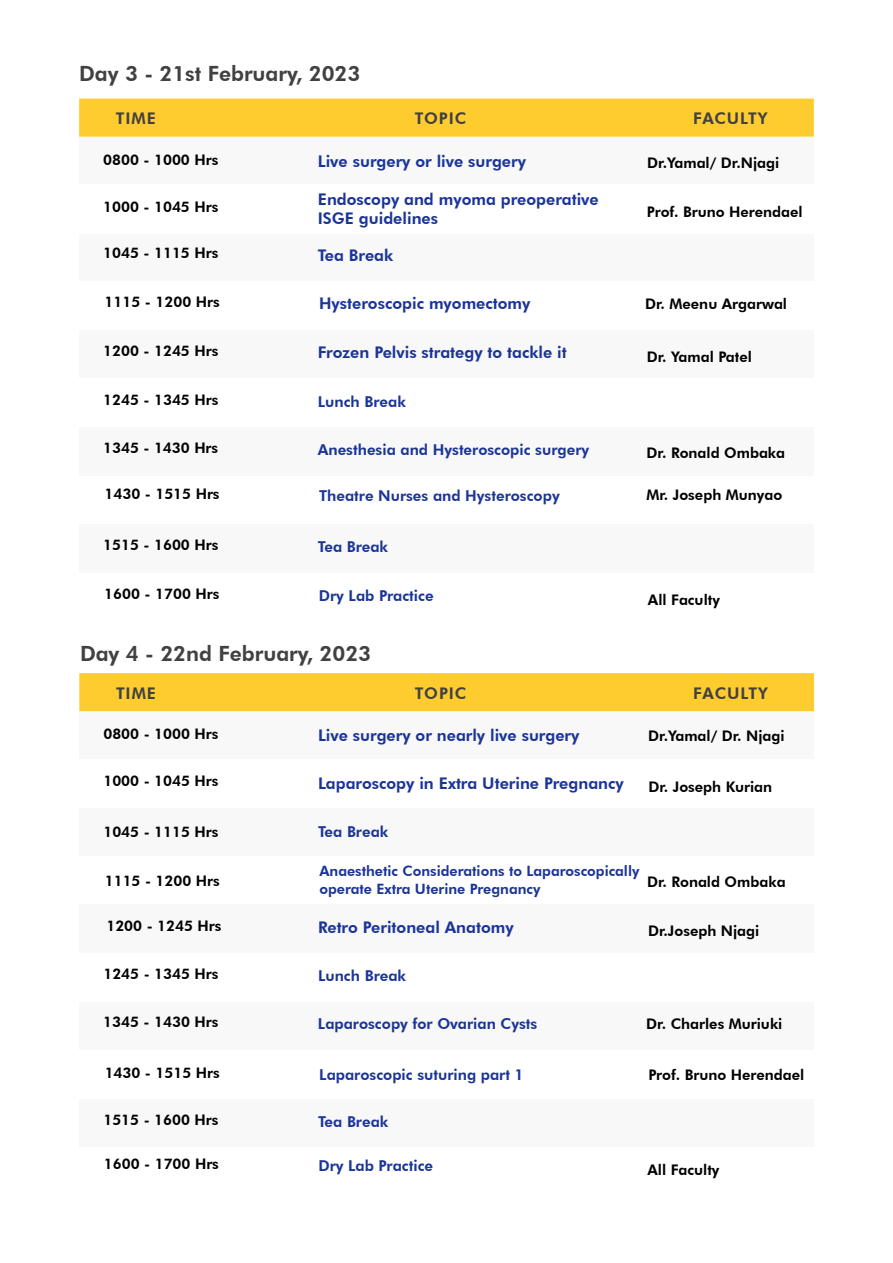
<style>
.page{position:relative;width:893px;height:1263px;background:#fff}
.page>*{position:absolute;margin:0;border:0;box-sizing:border-box;transform-origin:0 0}
.t1{font:800 21px "Futura BT";color:#414042}
.t2{font:800 16.05px/19.4px "Futura BT";color:#1b3597}
.t3{font:800 16.05px "Futura BT";letter-spacing:.055em;color:#414042}
.t4{font:800 15px "Futura BT";color:#1b3597}
.t5{font:800 14.55px "Futura BT";color:#000}
.t6{font:800 14.25px/17.1px "Futura BT";color:#1b3597}
</style>
<div class="page">
<div style="left:79px;top:136px;width:735px;height:48px;background:#f8f8f9"></div>
<div style="left:79px;top:234px;width:735px;height:49px;background:#f8f8f9"></div>
<div style="left:79px;top:282px;width:735px;height:48px;background:#fff"></div>
<div style="left:79px;top:330px;width:735px;height:48px;background:#f8f8f9"></div>
<div style="left:79px;top:427px;width:735px;height:49px;background:#f8f8f9"></div>
<div style="left:79px;top:524px;width:735px;height:49px;background:#f8f8f9"></div>
<div style="left:79px;top:99px;width:735px;height:38px;background:#ffcc2f"></div>
<div style="left:79px;top:710px;width:735px;height:49px;background:#f8f8f9"></div>
<div style="left:79px;top:809px;width:735px;height:48px;background:#f8f8f9"></div>
<div style="left:79px;top:856px;width:735px;height:49px;background:#fff"></div>
<div style="left:79px;top:904px;width:735px;height:49px;background:#f8f8f9"></div>
<div style="left:79px;top:1002px;width:735px;height:48px;background:#f8f8f9"></div>
<div style="left:79px;top:1099px;width:735px;height:48px;background:#f8f8f9"></div>
<div style="left:79px;top:673px;width:735px;height:38px;background:#ffcc2f"></div>
<h1 class="t1" style="left:79px;top:65px;width:283px">Day 3 - 21st February, 2023</h1>
<p class="t3" style="left:116px;top:112px;width:42px">TIME</p>
<p class="t3" style="left:415px;top:112px;width:53px">TOPIC</p>
<p class="t3" style="left:693px;top:112px;width:76px">FACULTY</p>
<p class="t5" style="left:103px;top:154px;width:117px">0800 - 1000 Hrs</p>
<p class="t2" style="left:318px;top:153px;width:210px">Live surgery or live surgery</p>
<p class="t5" style="left:647px;top:157px;width:134px">Dr.Yamal/ Dr.Njagi</p>
<p class="t2" style="left:318px;top:191px;width:282px">Endoscopy and myoma preoperative<br>ISGE guidelines</p>
<p class="t5" style="left:103px;top:201px;width:117px">1000 - 1045 Hrs</p>
<p class="t5" style="left:647px;top:206px;width:157px">Prof. Bruno Herendael</p>
<p class="t5" style="left:103px;top:247px;width:117px">1045 - 1115 Hrs</p>
<p class="t2" style="left:318px;top:246px;width:77px">Tea Break</p>
<p class="t5" style="left:105px;top:296px;width:117px">1115 - 1200 Hrs</p>
<p class="t2" style="left:319px;top:295px;width:213px">Hysteroscopic myomectomy</p>
<p class="t5" style="left:645px;top:298px;width:143px">Dr. Meenu Argarwal</p>
<p class="t5" style="left:103px;top:345px;width:117px">1200 - 1245 Hrs</p>
<p class="t2" style="left:318px;top:344px;width:250px">Frozen Pelvis strategy to tackle it</p>
<p class="t5" style="left:647px;top:351px;width:107px">Dr. Yamal Patel</p>
<p class="t5" style="left:103px;top:393px;width:117px">1245 - 1345 Hrs</p>
<p class="t4" style="left:318px;top:395px;width:89px">Lunch Break</p>
<p class="t5" style="left:103px;top:441px;width:117px">1345 - 1430 Hrs</p>
<p class="t4" style="left:318px;top:443px;width:273px">Anesthesia and Hysteroscopic surgery</p>
<p class="t5" style="left:647px;top:447px;width:140px">Dr. Ronald Ombaka</p>
<p class="t5" style="left:104px;top:488px;width:117px">1430 - 1515 Hrs</p>
<p class="t4" style="left:319px;top:490px;width:242px">Theatre Nurses and Hysteroscopy</p>
<p class="t5" style="left:646px;top:489px;width:137px">Mr. Joseph Munyao</p>
<p class="t5" style="left:103px;top:539px;width:117px">1515 - 1600 Hrs</p>
<p class="t4" style="left:318px;top:541px;width:72px">Tea Break</p>
<p class="t5" style="left:104px;top:588px;width:117px">1600 - 1700 Hrs</p>
<p class="t4" style="left:319px;top:590px;width:116px">Dry Lab Practice</p>
<p class="t5" style="left:648px;top:593px;width:73px">All Faculty</p>
<h1 class="t1" style="left:80px;top:644px;width:293px">Day 4 - 22nd February, 2023</h1>
<p class="t3" style="left:116px;top:686px;width:42px">TIME</p>
<p class="t3" style="left:415px;top:686px;width:53px">TOPIC</p>
<p class="t3" style="left:693px;top:686px;width:76px">FACULTY</p>
<p class="t5" style="left:103px;top:728px;width:117px">0800 - 1000 Hrs</p>
<p class="t2" style="left:318px;top:727px;width:263px">Live surgery or nearly live surgery</p>
<p class="t5" style="left:648px;top:730px;width:138px">Dr.Yamal/ Dr. Njagi</p>
<p class="t5" style="left:103px;top:775px;width:117px">1000 - 1045 Hrs</p>
<p class="t2" style="left:318px;top:774px;width:307px">Laparoscopy in Extra Uterine Pregnancy</p>
<p class="t5" style="left:648px;top:781px;width:125px">Dr. Joseph Kurian</p>
<p class="t5" style="left:103px;top:826px;width:117px">1045 - 1115 Hrs</p>
<p class="t4" style="left:318px;top:825px;width:72px">Tea Break</p>
<p class="t6" style="left:319px;top:864px;width:321px">Anaesthetic Considerations to Laparoscopically operate Extra Uterine Pregnancy</p>
<p class="t5" style="left:105px;top:875px;width:117px">1115 - 1200 Hrs</p>
<p class="t5" style="left:647px;top:875px;width:140px">Dr. Ronald Ombaka</p>
<p class="t5" style="left:106px;top:920px;width:117px">1200 - 1245 Hrs</p>
<p class="t2" style="left:318px;top:919px;width:197px">Retro Peritoneal Anatomy</p>
<p class="t5" style="left:648px;top:925px;width:113px">Dr.Joseph Njagi</p>
<p class="t5" style="left:103px;top:968px;width:117px">1245 - 1345 Hrs</p>
<p class="t4" style="left:318px;top:970px;width:89px">Lunch Break</p>
<p class="t5" style="left:103px;top:1016px;width:117px">1345 - 1430 Hrs</p>
<p class="t4" style="left:318px;top:1018px;width:221px">Laparoscopy for Ovarian Cysts</p>
<p class="t5" style="left:646px;top:1018px;width:138px">Dr. Charles Muriuki</p>
<p class="t5" style="left:105px;top:1067px;width:117px">1430 - 1515 Hrs</p>
<p class="t4" style="left:319px;top:1069px;width:206px">Laparoscopic suturing part 1</p>
<p class="t5" style="left:648px;top:1069px;width:157px">Prof. Bruno Herendael</p>
<p class="t5" style="left:103px;top:1113px;width:117px">1515 - 1600 Hrs</p>
<p class="t4" style="left:318px;top:1115px;width:72px">Tea Break</p>
<p class="t5" style="left:104px;top:1158px;width:117px">1600 - 1700 Hrs</p>
<p class="t4" style="left:318px;top:1160px;width:116px">Dry Lab Practice</p>
<p class="t5" style="left:647px;top:1163px;width:73px">All Faculty</p>
</div>
